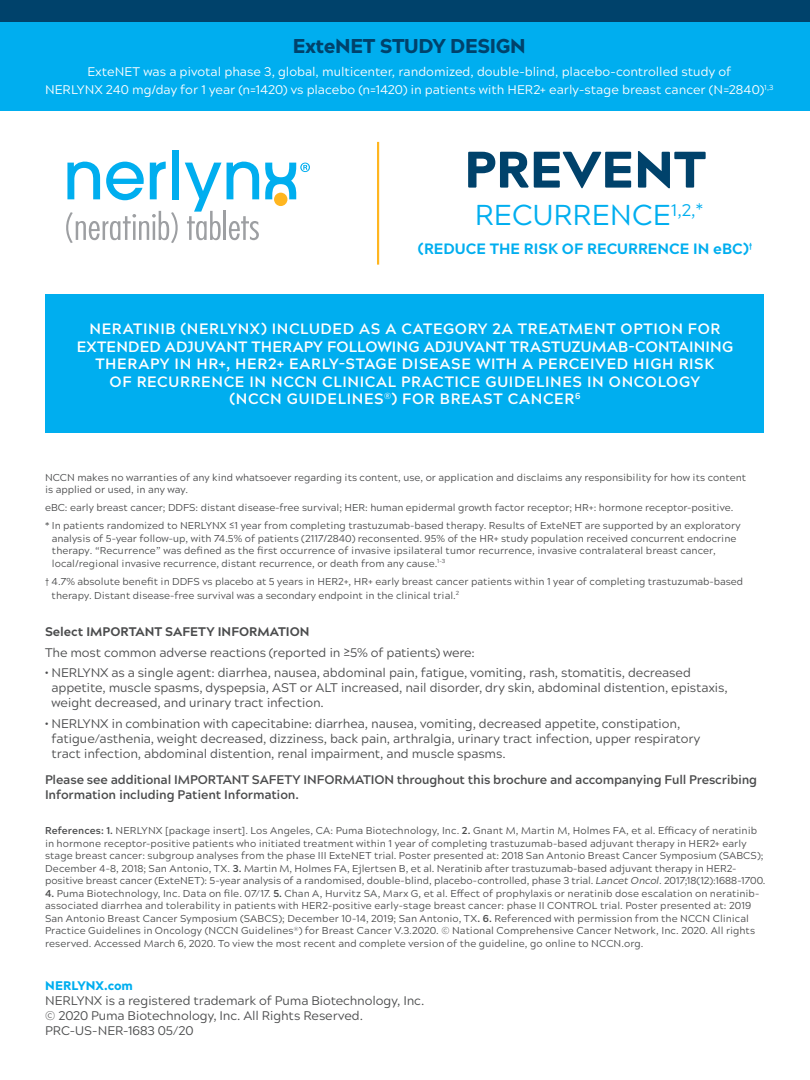
<style>
.page{position:relative;width:810px;height:1080px;background:#fff}
.page>*{position:absolute;margin:0;border:0;box-sizing:border-box;transform-origin:0 0}
.PUMA_PATIENT_CTA{font:900 51.25px "Acherus Grotesque";color:#00426b}
.PUMA_PATIENT_CTA-2{font:28.75px "Acherus Grotesque";color:#00aeef}
.t1{font:900 20px "Acherus Grotesque";letter-spacing:-.02em;color:#00426b}
.Chart_Title{font:700 15px/17.5px "Acherus Grotesque";letter-spacing:.04em;color:#fff;text-align:center}
.PUMA_PATIENT_CTA-3{font:800 15px "Acherus Grotesque";color:#00aeef}
.ISI{font:12.5px/15px "Acherus Grotesque";letter-spacing:-.01em;color:#4b4c4d}
.t2{font:12.5px/17.5px "Acherus Grotesque";color:#fff;text-align:center}
.ISI-2{font:700 12.5px/15px "Acherus Grotesque";letter-spacing:-.01em;color:#4b4c4d}
.ISI_Large{font:800 12.5px "Acherus Grotesque";color:#4b4c4d}
.t3{font:900 12.5px "Acherus Grotesque";color:#00aeef}
.Footnotes{font:10px/12.5px "Acherus Grotesque";color:#4b4c4d}
.s1{font-weight:700}
.s2{font-style:italic}
</style>
<div class="page">
<div style="left:0;top:0;width:810px;height:22px;background:#00426b"></div>
<div style="left:0;top:22px;width:810px;height:89px;background:#00aeef"></div>
<div style="left:46px;top:294px;width:718px;height:139px;background:#00aeef"></div>
<hr style="left:377px;top:142px;width:2px;height:123px;background:#ffb620">
<svg style="left:67px;top:162px;width:33px;height:37px"></svg>
<svg style="left:106px;top:162px;width:38px;height:38px"></svg>
<svg style="left:150px;top:162px;width:16px;height:37px"></svg>
<div style="left:172px;top:150px;width:7px;height:49px;background:#00aeef"></div>
<div style="left:274px;top:193px;width:13px;height:13px;background:#ffb620;border-radius:50%"></div>
<svg style="left:66px;top:211px;width:112px;height:32px"></svg>
<svg style="left:185px;top:162px;width:74px;height:78px"></svg>
<svg style="left:265px;top:163px;width:45px;height:36px"></svg>
<p class="t1" style="left:293px;top:29px;width:234px">ExteNET STUDY DESIGN</p>
<p class="t2" style="left:45px;top:63px;width:730px">ExteNET was a pivotal phase 3, global, multicenter, randomized, double-blind, placebo-controlled study of<br>NERLYNX 240 mg/day for 1 year (n=1420) vs placebo (n=1420) in patients with HER2+ early-stage breast cancer (N=2840)<sup>1,3</sup></p>
<p class="PUMA_PATIENT_CTA" style="left:464px;top:125px;width:243px">PREVENT</p>
<p class="PUMA_PATIENT_CTA-2" style="left:475px;top:191px;width:230px">RECURRENCE<sup>1,2,*</sup></p>
<p class="PUMA_PATIENT_CTA-3" style="left:418px;top:235px;width:336px">(REDUCE THE RISK OF RECURRENCE IN eBC)<sup>†</sup></p>
<p class="Chart_Title" style="left:77px;top:319px;width:658px">NERATINIB (NERLYNX) INCLUDED AS A CATEGORY 2A TREATMENT OPTION FOR EXTENDED ADJUVANT THERAPY FOLLOWING ADJUVANT TRASTUZUMAB-CONTAINING THERAPY IN HR+, HER2+ EARLY-STAGE DISEASE WITH A PERCEIVED HIGH RISK<br>OF RECURRENCE IN NCCN CLINICAL PRACTICE GUIDELINES IN ONCOLOGY<br>(NCCN GUIDELINES<sup>®</sup>) FOR BREAST CANCER<sup>6</sup></p>
<p class="Footnotes" style="left:45px;top:470px;width:703px">NCCN makes no warranties of any kind whatsoever regarding its content, use, or application and disclaims any responsibility for how its content is applied or used, in any way.</p>
<p class="Footnotes" style="left:45px;top:501px;width:690px">eBC: early breast cancer; DDFS: distant disease–free survival; HER: human epidermal growth factor receptor; HR+: hormone receptor-positive.</p>
<p class="Footnotes" style="left:52px;top:519px;width:690px;text-indent:-7px">* In patients randomized to NERLYNX ≤1 year from completing trastuzumab-based therapy. Results of ExteNET are supported by an exploratory analysis of 5-year follow-up, with 74.5% of patients (2117/2840) reconsented. 95% of the HR+ study population received concurrent endocrine therapy. “Recurrence” was defined as the first occurrence of invasive ipsilateral tumor recurrence, invasive contralateral breast cancer, local/regional invasive recurrence, distant recurrence, or death from any cause.<sup>1-3</sup></p>
<p class="Footnotes" style="left:52px;top:574px;width:693px;line-height:13.8px;text-indent:-7px">† 4.7% absolute benefit in DDFS vs placebo at 5 years in HER2+, HR+ early breast cancer patients within 1 year of completing trastuzumab-based therapy. Distant disease-free survival was a secondary endpoint in the clinical trial.<sup>2</sup></p>
<p class="ISI_Large" style="left:45px;top:621px;width:266px">Select IMPORTANT SAFETY INFORMATION</p>
<p class="ISI" style="left:45px;top:644px;width:431px">The most common adverse reactions (reported in ≥5% of patients) were:</p>
<p class="ISI" style="left:52px;top:665px;width:678px;text-indent:-7px"><span class="s1">•</span> NERLYNX as a single agent: diarrhea, nausea, abdominal pain, fatigue, vomiting, rash, stomatitis, decreased appetite, muscle spasms, dyspepsia, AST or ALT increased, nail disorder, dry skin, abdominal distention, epistaxis, weight decreased, and urinary tract infection.</p>
<p class="ISI" style="left:52px;top:715px;width:650px;text-indent:-7px"><span class="s1">•</span> NERLYNX in combination with capecitabine: diarrhea, nausea, vomiting, decreased appetite, constipation, fatigue/asthenia, weight decreased, dizziness, back pain, arthralgia, urinary tract infection, upper respiratory tract infection, abdominal distention, renal impairment, and muscle spasms.</p>
<p class="ISI-2" style="left:45px;top:772px;width:714px">Please see additional IMPORTANT SAFETY INFORMATION throughout this brochure and accompanying Full Prescribing<br>Information including Patient Information.</p>
<p class="Footnotes" style="left:45px;top:824px;width:722px"><span class="s1">References: 1.</span> NERLYNX [package insert]. Los Angeles, CA: Puma Biotechnology, Inc. <span class="s1">2.</span> Gnant M, Martin M, Holmes FA, et al. Efficacy of neratinib in hormone receptor-positive patients who initiated treatment within 1 year of completing trastuzumab-based adjuvant therapy in HER2+ early stage breast cancer: subgroup analyses from the phase III ExteNET trial. Poster presented at: 2018 San Antonio Breast Cancer Symposium (SABCS); December 4-8, 2018; San Antonio, TX. <span class="s1">3.</span> Martin M, Holmes FA, Ejlertsen B, et al. Neratinib after trastuzumab-based adjuvant therapy in HER2- positive breast cancer (ExteNET): 5-year analysis of a randomised, double-blind, placebo-controlled, phase 3 trial. <span class="s2">Lancet Oncol.</span> 2017;18(12):1688-1700.</p>
<p class="Footnotes" style="left:45px;top:886px;width:716px"><span class="s1">4.</span> Puma Biotechnology, Inc. Data on file. 07/17. <span class="s1">5.</span> Chan A, Hurvitz SA, Marx G, et al. Effect of prophylaxis or neratinib dose escalation on neratinib&shy;associated diarrhea and tolerability in patients with HER2-positive early-stage breast cancer: phase II CONTROL trial. Poster presented at: 2019<br>San Antonio Breast Cancer Symposium (SABCS); December 10-14, 2019; San Antonio, TX<span class="s1">. 6.</span> Referenced with permission from the NCCN Clinical Practice Guidelines in Oncology (NCCN Guidelines<sup>®</sup>) for Breast Cancer V.3.2020. © National Comprehensive Cancer Network, Inc. 2020. All rights reserved. Accessed March 6, 2020. To view the most recent and complete version of the guideline, go online to NCCN.org.</p>
<p class="t3" style="left:45px;top:975px;width:89px">NERLYNX.com</p>
<p class="ISI" style="left:45px;top:992px;width:381px">NERLYNX is a registered trademark of Puma Biotechnology, Inc. © 2020 Puma Biotechnology, Inc. All Rights Reserved.<br>PRC-US-NER-1683 05/20</p>
</div>
